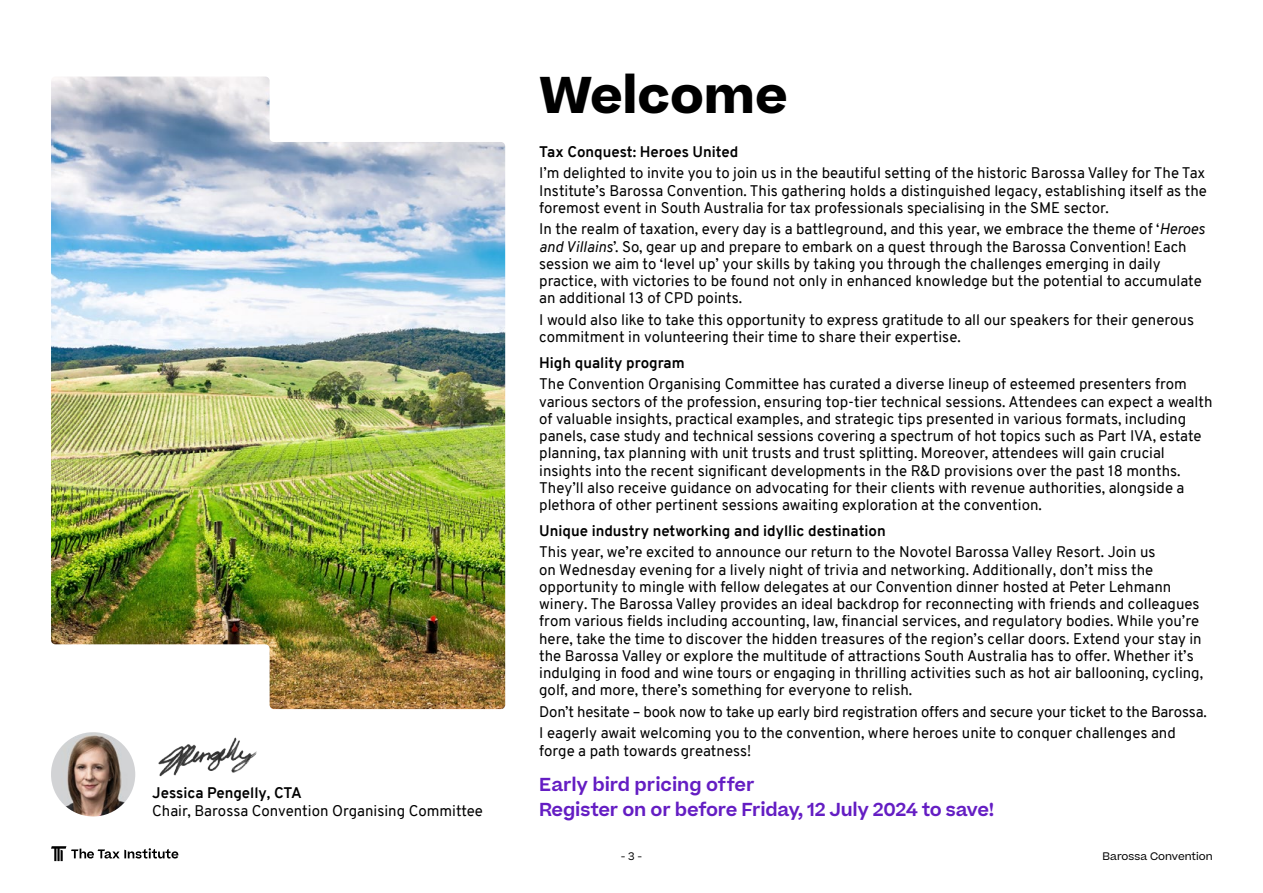
<style>
.page{position:relative;width:1263px;height:893px;background:#fff}
.page>*{position:absolute;margin:0;border:0;box-sizing:border-box;transform-origin:0 0}
.t1{font:700 49.5px "Beatrice";color:#000}
.t2{font:600 18px/25.5px "Beatrice";letter-spacing:-.01em;color:#641dc3}
.t3{font:15px/17.2px "Overpass";color:#000}
.t4{font:700 15px "Overpass";color:#000}
.t5{font:10.5px "Beatrice";color:#000}
.s1{font-style:italic}
</style>
<div class="page">
<img style="left:51px;top:77px;width:454px;height:632px">
<img style="left:51px;top:732px;width:84px;height:84px;border-radius:42px">
<img style="left:158px;top:737px;width:99px;height:40px">
<svg style="left:51px;top:846px;width:127px;height:15px"></svg>
<p class="t4" style="left:152px;top:782px;width:151px">Jessica Pengelly, CTA</p>
<p class="t3" style="left:152px;top:803px;width:332px">Chair, Barossa Convention Organising Committee</p>
<h1 class="t1" style="left:539px;top:61px;width:250px">Welcome</h1>
<p class="t4" style="left:539px;top:141px;width:201px">Tax Conquest: Heroes United</p>
<p class="t3" style="left:539px;top:165px;width:669px;text-align:justify">I’m delighted to invite you to join us in the beautiful setting of the historic Barossa Valley for The Tax Institute’s Barossa Convention. This gathering holds a distinguished legacy, establishing itself as the foremost event in South Australia for tax professionals specialising in the SME sector.</p>
<p class="t3" style="left:539px;top:221px;width:667px">In the realm of taxation, every day is a battleground, and this year, we embrace the theme of ‘<span class="s1">Heroes and Villains</span>’. So, gear up and prepare to embark on a quest through the Barossa Convention! Each session we aim to ‘level up’ your skills by taking you through the challenges emerging in daily practice, with victories to be found not only in enhanced knowledge but the potential to accumulate an additional 13 of CPD points.</p>
<p class="t3" style="left:539px;top:311px;width:656px">I would also like to take this opportunity to express gratitude to all our speakers for their generous commitment in volunteering their time to share their expertise.</p>
<p class="t4" style="left:539px;top:352px;width:147px">High quality program</p>
<p class="t3" style="left:539px;top:376px;width:675px">The Convention Organising Committee has curated a diverse lineup of esteemed presenters from various sectors of the profession, ensuring top-tier technical sessions. Attendees can expect a wealth of valuable insights, practical examples, and strategic tips presented in various formats, including panels, case study and technical sessions covering a spectrum of hot topics such as Part IVA, estate planning, tax planning with unit trusts and trust splitting. Moreover, attendees will gain crucial insights into the recent significant developments in the R&amp;D provisions over the past 18 months.<br>They’ll also receive guidance on advocating for their clients with revenue authorities, alongside a plethora of other pertinent sessions awaiting exploration at the convention.</p>
<p class="t4" style="left:539px;top:520px;width:348px">Unique industry networking and idyllic destination</p>
<p class="t3" style="left:539px;top:544px;width:665px">This year, we’re excited to announce our return to the Novotel Barossa Valley Resort. Join us<br>on Wednesday evening for a lively night of trivia and networking. Additionally, don’t miss the opportunity to mingle with fellow delegates at our Convention dinner hosted at Peter Lehmann winery. The Barossa Valley provides an ideal backdrop for reconnecting with friends and colleagues from various fields including accounting, law, financial services, and regulatory bodies. While you’re here, take the time to discover the hidden treasures of the region’s cellar doors. Extend your stay in the Barossa Valley or explore the multitude of attractions South Australia has to offer. Whether it’s indulging in food and wine tours or engaging in thrilling activities such as hot air ballooning, cycling, golf, and more, there’s something for everyone to relish.</p>
<p class="t3" style="left:539px;top:701px;width:669px;line-height:21.5px">Don’t hesitate – book now to take up early bird registration offers and secure your ticket to the Barossa.<br>I eagerly await welcoming you to the convention, where heroes unite to conquer challenges and</p>
<p class="t3" style="left:539px;top:742px;width:214px">forge a path towards greatness!</p>
<p class="t2" style="left:539px;top:772px;width:456px">Early bird pricing offer<br>Register on or before Friday, 12 July 2024 to save!</p>
<p class="t5" style="left:621px;top:849px;width:23px">- 3 -</p>
<p class="t5" style="left:1102px;top:849px;width:112px">Barossa Convention</p>
</div>
